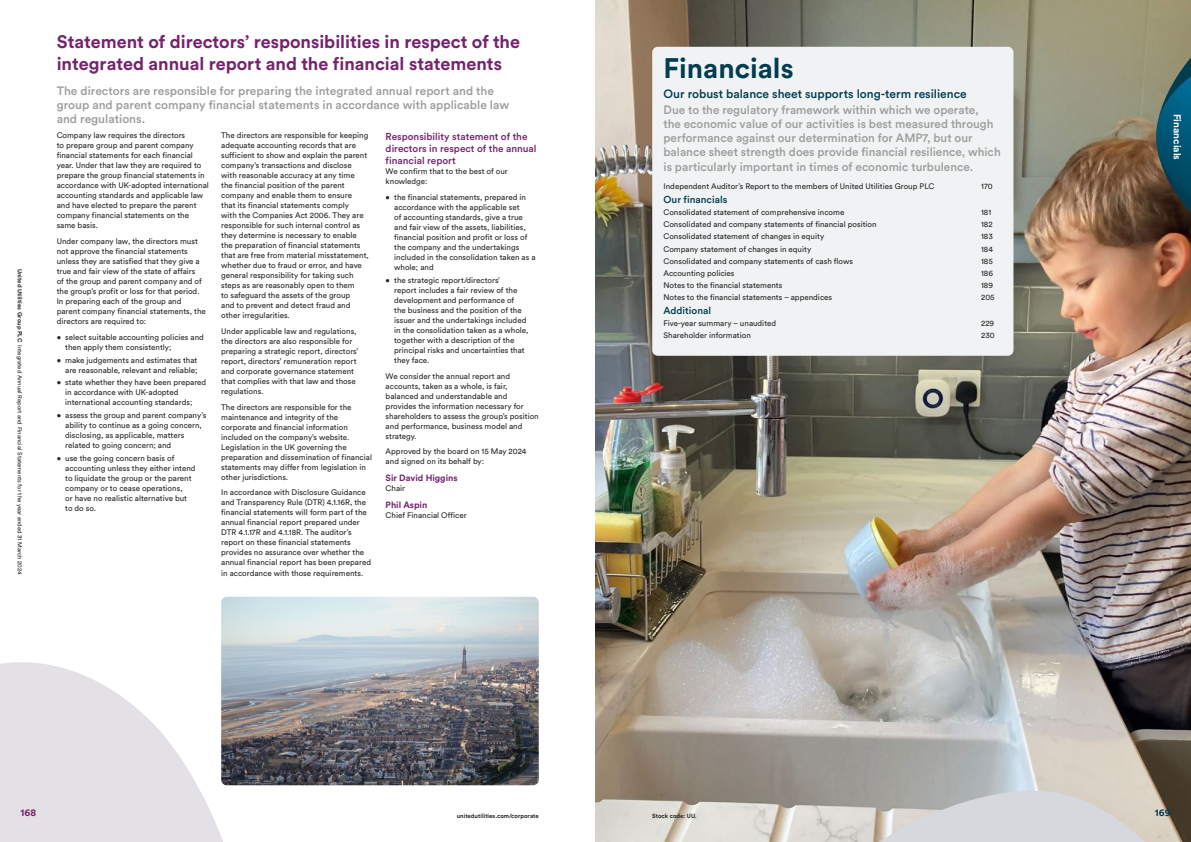
<style>
.page{position:relative;width:1191px;height:842px;background:#fff}
.page>*{position:absolute;margin:0;border:0;box-sizing:border-box;transform-origin:0 0}
.t1{font:700 28px "Circular Std";color:#003d51}
.t2{font:700 18px/22px "Circular Std";color:#74236d}
.t3{font:500 12px/14px "Circular Std";color:#9d9d9c}
.t4{font:500 12px "Circular Std";color:#003d51}
.t5{font:500 10px/12px "Circular Std";color:#74236d}
.t6{font:500 10px "Circular Std";color:#003d51}
.t7{font:700 10px "Circular Std";color:#fff}
.t8{font:700 10px "Circular Std";color:#003d51}
.t9{font:700 10px "Circular Std";color:#74236d}
.t10{font:700 9px "Circular Std";color:#74236d}
.t11{font:8px/10px "Circular Std";color:#282827}
.t12{font:6px "Circular Std";color:#282827}
.t13{font:700 6px "Circular Std";color:#282827}
.s1{font-weight:700}
</style>
<div class="page">
<img style="left:595px;top:0;width:596px;height:842px">
<svg style="left:804px;top:780px;width:372px;height:62px;background:#c8c6c4"></svg>
<div style="left:652px;top:47px;width:361px;height:309px;background:#f1f2f4;border-radius:6px"></div>
<svg style="left:1155px;top:47px;width:36px;height:176px;background:#31585e"></svg>
<svg style="left:0;top:662px;width:264px;height:180px;fill:#e4e1e6"></svg>
<img style="left:221px;top:597px;width:318px;height:188px">
<p class="t12" style="left:23px;top:269px;width:307px;rotate:90deg"><span class="s1">United Utilities Group PLC</span> Integrated Annual Report and Financial Statements for the year ended 31 March 2024</p>
<h2 class="t2" style="left:57px;top:30px;width:465px">Statement of directors’ responsibilities in respect of the integrated annual report and the financial statements</h2>
<h3 class="t3" style="left:57px;top:83px;width:454px">The directors are responsible for preparing the integrated annual report and the group and parent company financial statements in accordance with applicable law and regulations.</h3>
<p class="t11" style="left:57px;top:131px;width:154px">Company law requires the directors<br>to prepare group and parent company financial statements for each financial year. Under that law they are required to prepare the group financial statements in accordance with UK‑adopted international accounting standards and applicable law and have elected to prepare the parent company financial statements on the same basis.</p>
<p class="t11" style="left:57px;top:236px;width:151px">Under company law, the directors must not approve the financial statements unless they are satisfied that they give a true and fair view of the state of affairs<br>of the group and parent company and of the group’s profit or loss for that period.<br>In preparing each of the group and parent company financial statements, the directors are required to:</p>
<p class="t11" style="left:65px;top:332px;width:140px;text-indent:-9px">• select suitable accounting policies and then apply them consistently;</p>
<p class="t11" style="left:57px;top:355px;width:142px;text-align:right">• make judgements and estimates that are reasonable, relevant and reliable;</p>
<p class="t11" style="left:65px;top:378px;width:142px;text-indent:-9px">• state whether they have been prepared in accordance with UK‑adopted international accounting standards;</p>
<p class="t11" style="left:65px;top:410px;width:143px;text-indent:-9px">• assess the group and parent company’s ability to continue as a going concern, disclosing, as applicable, matters related to going concern; and</p>
<p class="t11" style="left:65px;top:453px;width:132px;text-indent:-9px">• use the going concern basis of accounting unless they either intend to liquidate the group or the parent company or to cease operations,<br>or have no realistic alternative but to do so.</p>
<p class="t11" style="left:221px;top:131px;width:149px">The directors are responsible for keeping adequate accounting records that are sufficient to show and explain the parent company’s transactions and disclose with reasonable accuracy at any time<br>the financial position of the parent company and enable them to ensure<br>that its financial statements comply<br>with the Companies Act 2006. They are responsible for such internal control as they determine is necessary to enable the preparation of financial statements that are free from material misstatement, whether due to fraud or error, and have general responsibility for taking such steps as are reasonably open to them<br>to safeguard the assets of the group<br>and to prevent and detect fraud and other irregularities.</p>
<p class="t11" style="left:221px;top:326px;width:139px">Under applicable law and regulations, the directors are also responsible for preparing a strategic report, directors’ report, directors’ remuneration report and corporate governance statement that complies with that law and those regulations.</p>
<p class="t11" style="left:221px;top:402px;width:152px">The directors are responsible for the maintenance and integrity of the corporate and financial information included on the company’s website.<br>Legislation in the UK governing the preparation and dissemination of financial statements may differ from legislation in other jurisdictions.</p>
<p class="t11" style="left:221px;top:488px;width:151px">In accordance with Disclosure Guidance and Transparency Rule (DTR) 4.1.16R, the financial statements will form part of the annual financial report prepared under DTR 4.1.17R and 4.1.18R. The auditor’s report on these financial statements provides no assurance over whether the annual financial report has been prepared in accordance with those requirements.</p>
<p class="t5" style="left:386px;top:131px;width:152px">Responsibility statement of the directors in respect of the annual financial report</p>
<p class="t11" style="left:386px;top:167px;width:124px">We confirm that to the best of our knowledge:</p>
<p class="t11" style="left:394px;top:192px;width:143px;text-indent:-9px">• the financial statements, prepared in accordance with the applicable set<br>of accounting standards, give a true and fair view of the assets, liabilities, financial position and profit or loss of the company and the undertakings included in the consolidation taken as a whole; and</p>
<p class="t11" style="left:394px;top:275px;width:136px;text-indent:-9px">• the strategic report/directors’<br>report includes a fair review of the development and performance of<br>the business and the position of the issuer and the undertakings included in the consolidation taken as a whole, together with a description of the principal risks and uncertainties that they face.</p>
<p class="t11" style="left:386px;top:371px;width:155px">We consider the annual report and accounts, taken as a whole, is fair, balanced and understandable and provides the information necessary for shareholders to assess the group’s position and performance, business model and strategy.</p>
<p class="t11" style="left:386px;top:446px;width:142px">Approved by the board on 15 May 2024 and signed on its behalf by:</p>
<p class="t10" style="left:386px;top:472px;width:73px">Sir David Higgins</p>
<p class="t11" style="left:386px;top:483px;width:21px">Chair</p>
<p class="t10" style="left:386px;top:499px;width:43px">Phil Aspin</p>
<p class="t11" style="left:386px;top:510px;width:82px">Chief Financial Officer</p>
<p class="t9" style="left:21px;top:806px;width:17px">168</p>
<p class="t13" style="left:457px;top:812px;width:83px">unitedutilities.com/corporate</p>
<h1 class="t1" style="left:663px;top:50px;width:131px">Financials</h1>
<h3 class="t4" style="left:663px;top:86px;width:305px">Our robust balance sheet supports long-term resilience</h3>
<p class="t3" style="left:663px;top:103px;width:339px">Due to the regulatory framework within which we operate,<br>the economic value of our activities is best measured through performance against our determination for AMP7, but our balance sheet strength does provide financial resilience, which is particularly important in times of economic turbulence.</p>
<p class="t11" style="left:663px;top:181px;width:272px">Independent Auditor’s Report to the members of United Utilities Group PLC</p>
<p class="t11" style="left:981px;top:181px;width:13px">170</p>
<p class="t6" style="left:663px;top:193px;width:65px">Our financials</p>
<p class="t11" style="left:663px;top:207px;width:182px">Consolidated statement of comprehensive income</p>
<p class="t11" style="left:981px;top:207px;width:12px">181</p>
<p class="t11" style="left:663px;top:219px;width:215px">Consolidated and company statements of financial position</p>
<p class="t11" style="left:981px;top:219px;width:13px">182</p>
<p class="t11" style="left:663px;top:231px;width:162px">Consolidated statement of changes in equity</p>
<p class="t11" style="left:981px;top:231px;width:13px">183</p>
<p class="t11" style="left:663px;top:244px;width:149px">Company statement of changes in equity</p>
<p class="t11" style="left:981px;top:244px;width:13px">184</p>
<p class="t11" style="left:663px;top:256px;width:191px">Consolidated and company statements of cash flows</p>
<p class="t11" style="left:981px;top:256px;width:13px">185</p>
<p class="t11" style="left:663px;top:268px;width:73px">Accounting policies</p>
<p class="t11" style="left:981px;top:268px;width:13px">186</p>
<p class="t11" style="left:663px;top:280px;width:120px">Notes to the financial statements</p>
<p class="t11" style="left:981px;top:280px;width:13px">189</p>
<p class="t11" style="left:663px;top:292px;width:170px">Notes to the financial statements – appendices</p>
<p class="t11" style="left:981px;top:292px;width:15px">205</p>
<p class="t6" style="left:663px;top:304px;width:49px">Additional</p>
<p class="t11" style="left:663px;top:318px;width:114px">Five‑year summary – unaudited</p>
<p class="t11" style="left:981px;top:318px;width:15px">229</p>
<p class="t11" style="left:663px;top:330px;width:89px">Shareholder information</p>
<p class="t11" style="left:981px;top:330px;width:15px">230</p>
<p class="t7" style="left:1184px;top:114px;width:48px;rotate:90deg">Financials</p>
<p class="t13" style="left:652px;top:812px;width:46px">Stock code: UU.</p>
<p class="t8" style="left:1154px;top:806px;width:17px">169</p>
</div>
